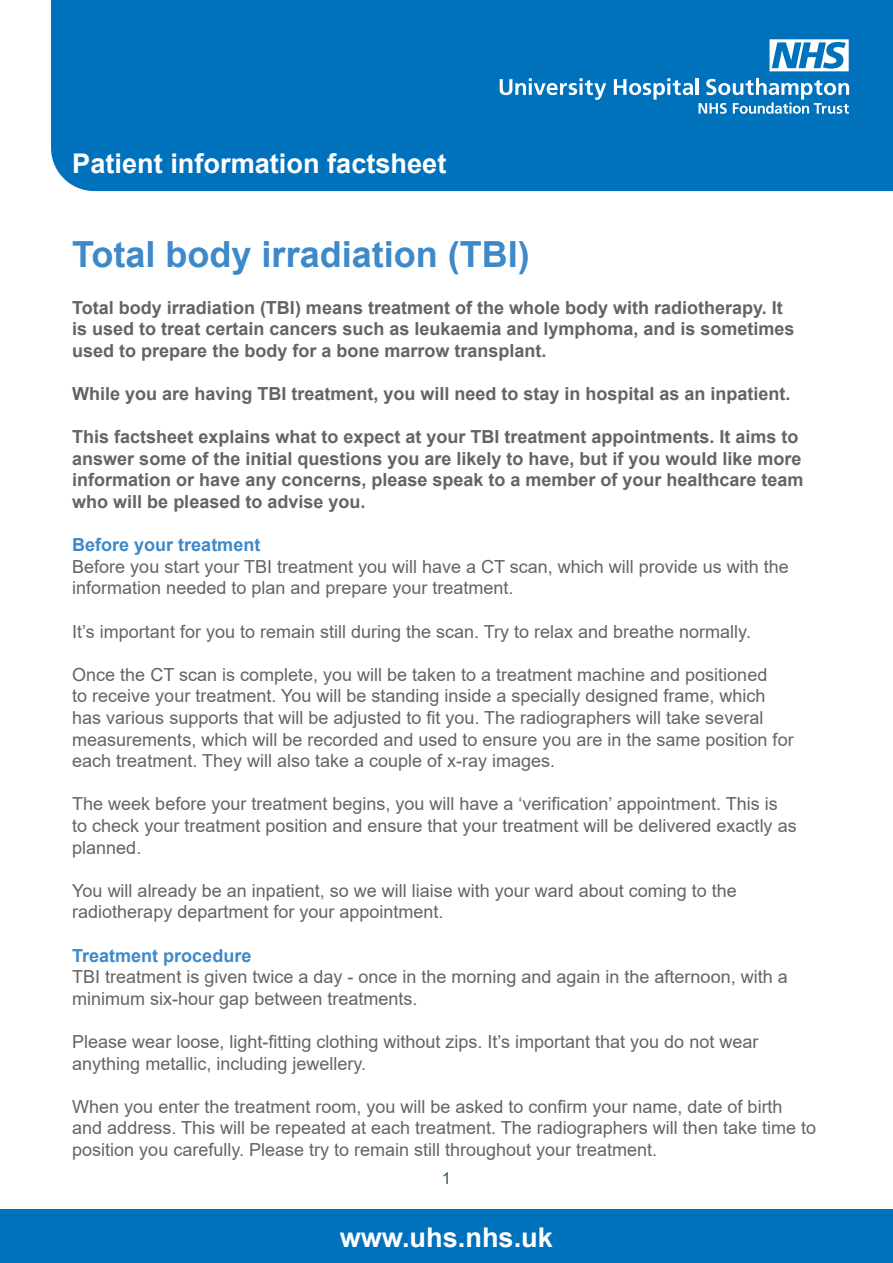
<style>
.page{position:relative;width:893px;height:1263px;background:#fff}
.page>*{position:absolute;margin:0;border:0;box-sizing:border-box;transform-origin:0 0}
.t1{font:700 36px "Arial";color:#3d89c9}
.t2{font:700 27.15px "Arial";color:#fff}
.t3{font:18px/21.6px "Arial";color:#636466}
.t4{font:700 18px/21.6px "Arial";color:#636466}
.t5{font:700 18px "Arial";color:#3d89c9}
.t6{font:16.5px "Arial";color:#3d5567}
</style>
<div class="page">
<div style="left:51px;top:0;width:842px;height:192px;background:#0072bc"></div>
<div style="left:0;top:1209px;width:893px;height:54px;background:#0072bc"></div>
<svg style="left:500px;top:78px;width:106px;height:22px"></svg>
<svg style="left:614px;top:78px;width:79px;height:22px"></svg>
<hr style="left:696px;top:78px;width:3px;height:17px;background:#fff">
<svg style="left:699px;top:78px;width:150px;height:36px"></svg>
<svg style="left:769px;top:39px;width:80px;height:32px"></svg>
<h2 class="t2" style="left:72px;top:144px;width:376px">Patient information factsheet</h2>
<h1 class="t1" style="left:72px;top:229px;width:459px">Total body irradiation (TBI)</h1>
<p class="t4" style="left:72px;top:297px;width:724px">Total body irradiation (TBI) means treatment of the whole body with radiotherapy. It is used to treat certain cancers such as leukaemia and lymphoma, and is sometimes used to prepare the body for a bone marrow transplant.</p>
<p class="t4" style="left:72px;top:383px;width:720px">While you are having TBI treatment, you will need to stay in hospital as an inpatient.</p>
<p class="t4" style="left:72px;top:426px;width:733px">This factsheet explains what to expect at your TBI treatment appointments. It aims to answer some of the initial questions you are likely to have, but if you would like more information or have any concerns, please speak to a member of your healthcare team who will be pleased to advise you.</p>
<p class="t5" style="left:72px;top:532px;width:190px">Before your treatment</p>
<p class="t3" style="left:72px;top:556px;width:718px">Before you start your TBI treatment you will have a CT scan, which will provide us with the information needed to plan and prepare your treatment.</p>
<p class="t3" style="left:72px;top:620px;width:680px">It’s important for you to remain still during the scan. Try to relax and breathe normally.</p>
<p class="t3" style="left:72px;top:664px;width:723px">Once the CT scan is complete, you will be taken to a treatment machine and positioned<br>to receive your treatment. You will be standing inside a specially designed frame, which has various supports that will be adjusted to fit you. The radiographers will take several measurements, which will be recorded and used to ensure you are in the same position for each treatment. They will also take a couple of x-ray images.</p>
<p class="t3" style="left:72px;top:793px;width:726px">The week before your treatment begins, you will have a ‘verification’ appointment. This is to check your treatment position and ensure that your treatment will be delivered exactly as planned.</p>
<p class="t3" style="left:72px;top:880px;width:666px">You will already be an inpatient, so we will liaise with your ward about coming to the radiotherapy department for your appointment.</p>
<p class="t5" style="left:72px;top:943px;width:181px">Treatment procedure</p>
<p class="t3" style="left:72px;top:966px;width:717px">TBI treatment is given twice a day - once in the morning and again in the afternoon, with a minimum six-hour gap between treatments.</p>
<p class="t3" style="left:72px;top:1031px;width:688px">Please wear loose, light-fitting clothing without zips. It’s important that you do not wear anything metallic, including jewellery.</p>
<p class="t3" style="left:72px;top:1096px;width:745px">When you enter the treatment room, you will be asked to confirm your name, date of birth and address. This will be repeated at each treatment. The radiographers will then take time to position you carefully. Please try to remain still throughout your treatment.</p>
<p class="t6" style="left:442px;top:1166px;width:11px">1</p>
<h2 class="t2" style="left:340px;top:1218px;width:215px">www.uhs.nhs.uk</h2>
</div>
